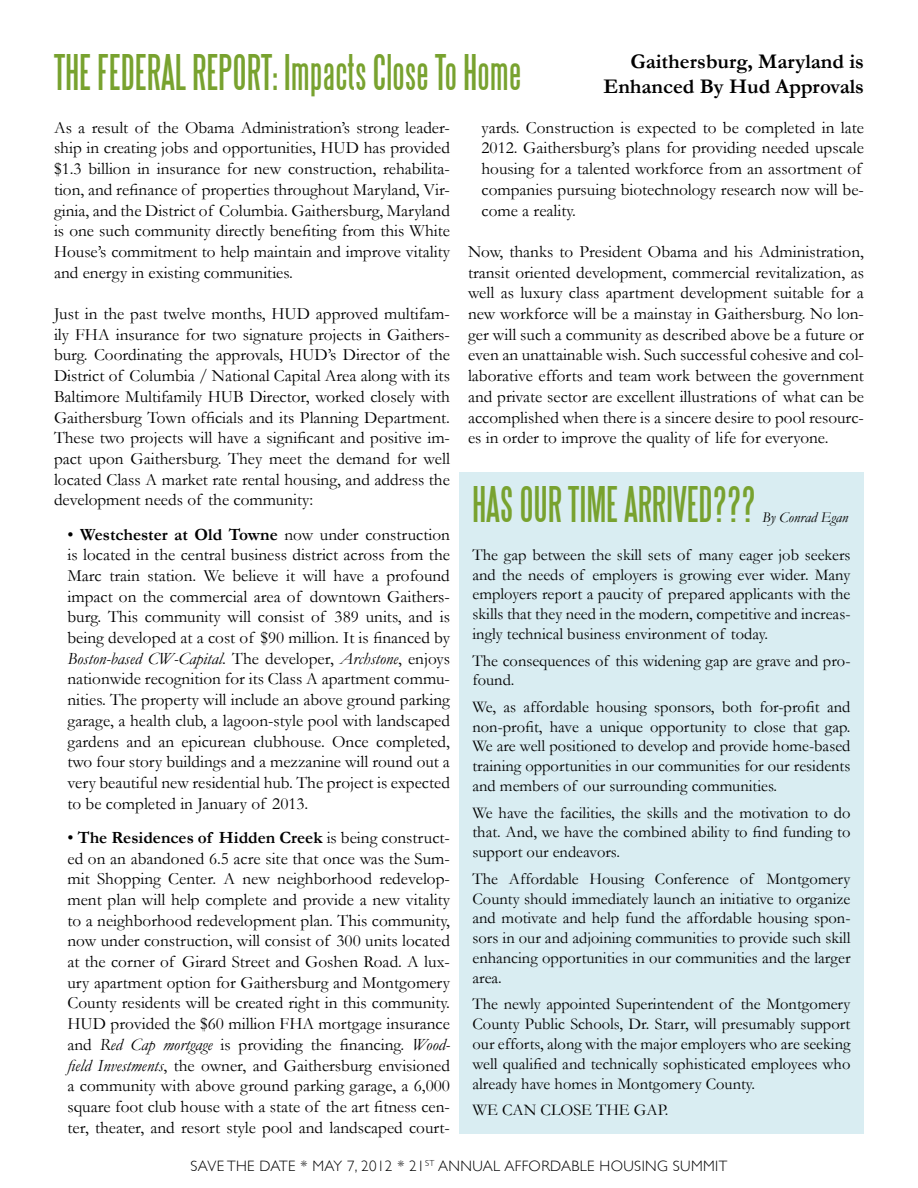
<style>
.page{position:relative;width:918px;height:1188px;background:#fff}
.page>*{position:absolute;margin:0;border:0;box-sizing:border-box;transform-origin:0 0}
.t1{font:45px "Steelfish";letter-spacing:.01em;color:#78a22f}
.t2{font:700 21px/25.2px "Garamond";color:#000;text-align:right}
.t3{font:17.25px/20.7px "Garamond";color:#000;text-align:justify}
.t4{font:16.5px/19.8px "Garamond";color:#000;text-align:justify}
.t5{font:300 15px "Gill Sans";letter-spacing:.025em;color:#000}
.t6{font:italic 15px "Garamond";color:#000}
.s1{font-weight:700}
.s2{font-style:italic}
</style>
<div class="page">
<div style="left:459px;top:472px;width:405px;height:662px;background:#d9edf2"></div>
<h1 class="t1" style="left:54px;top:49px;width:469px">THE FEDERAL REPORT: Impacts Close To Home</h1>
<p class="t2" style="left:603px;top:48px;width:262px">Gaithersburg, Maryland is<br>Enhanced By Hud Approvals</p>
<p class="t3" style="left:54px;top:117px;width:398px">As a result of the Obama Administration’s strong leader&shy;ship in creating jobs and opportunities, HUD has provided $1.3 billion in insurance for new construction, rehabilita&shy;tion, and refinance of properties throughout Maryland, Vir&shy;ginia, and the District of Columbia. Gaithersburg, Maryland is one such community directly benefiting from this White House’s commitment to help maintain and improve vitality and energy in existing communities.</p>
<p class="t3" style="left:54px;top:303px;width:398px">Just in the past twelve months, HUD approved multifam&shy;ily FHA insurance for two signature projects in Gaithers&shy;burg. Coordinating the approvals, HUD’s Director of the District of Columbia / National Capital Area along with its Baltimore Multifamily HUB Director, worked closely with Gaithersburg Town officials and its Planning Department.<br>These two projects will have a significant and positive im&shy;pact upon Gaithersburg. They meet the demand for well located Class A market rate rental housing, and address the development needs of the community:</p>
<p class="t3" style="left:67px;top:524px;width:384px">• <span class="s1">Westchester at Old Towne</span> now under construction is located in the central business district across from the Marc train station. We believe it will have a profound impact on the commercial area of downtown Gaithers&shy;burg. This community will consist of 389 units, and is being developed at a cost of $90 million. It is financed by <span class="s2">Boston-based CW-Capital</span>. The developer, <span class="s2">Archstone</span>, enjoys nationwide recognition for its Class A apartment commu&shy;nities. The property will include an above ground parking garage, a health club, a lagoon-style pool with landscaped gardens and an epicurean clubhouse. Once completed, two four story buildings and a mezzanine will round out a very beautiful new residential hub. The project is expected to be completed in January of 2013.</p>
<p class="t3" style="left:67px;top:827px;width:384px">• <span class="s1">The Residences of Hidden Creek</span> is being construct&shy;ed on an abandoned 6.5 acre site that once was the Sum&shy;mit Shopping Center. A new neighborhood redevelop&shy;ment plan will help complete and provide a new vitality to a neighborhood redevelopment plan. This community, now under construction, will consist of 300 units located at the corner of Girard Street and Goshen Road. A lux&shy;ury apartment option for Gaithersburg and Montgomery County residents will be created right in this community.<br>HUD provided the $60 million FHA mortgage insurance and <span class="s2">Red Cap mortgage</span> is providing the financing. <span class="s2">Wood&shy;field Investments</span>, the owner, and Gaithersburg envisioned a community with above ground parking garage, a 6,000 square foot club house with a state of the art fitness cen&shy;ter, theater, and resort style pool and landscaped court-</p>
<p class="t3" style="left:482px;top:117px;width:384px;text-align:left">yards. Construction is expected to be completed in late 2012. Gaithersburg’s plans for providing needed upscale housing for a talented workforce from an assortment of companies pursuing biotechnology research now will be&shy;come a reality.</p>
<p class="t3" style="left:468px;top:241px;width:398px">Now, thanks to President Obama and his Administration, transit oriented development, commercial revitalization, as well as luxury class apartment development suitable for a new workforce will be a mainstay in Gaithersburg. No lon&shy;ger will such a community as described above be a future or even an unattainable wish. Such successful cohesive and col&shy;laborative efforts and team work between the government and private sector are excellent illustrations of what can be accomplished when there is a sincere desire to pool resourc&shy;es in order to improve the quality of life for everyone.</p>
<h1 class="t1" style="left:472px;top:481px;width:285px">HAS OUR TIME ARRIVED???</h1>
<p class="t6" style="left:762px;top:508px;width:88px">By Conrad Egan</p>
<p class="t4" style="left:472px;top:545px;width:380px">The gap between the skill sets of many eager job seekers and the needs of employers is growing ever wider. Many employers report a paucity of prepared applicants with the skills that they need in the modern, competitive and increas&shy;ingly technical business environment of today.</p>
<p class="t4" style="left:472px;top:650px;width:380px">The consequences of this widening gap are grave and pro&shy;found.</p>
<p class="t4" style="left:472px;top:697px;width:379px">We, as affordable housing sponsors, both for-profit and non-profit, have a unique opportunity to close that gap.<br>We are well positioned to develop and provide home-based training opportunities in our communities for our residents and members of our surrounding communities.</p>
<p class="t4" style="left:472px;top:802px;width:380px">We have the facilities, the skills and the motivation to do that. And, we have the combined ability to find funding to support our endeavors.</p>
<p class="t4" style="left:472px;top:869px;width:380px">The Affordable Housing Conference of Montgomery County should immediately launch an initiative to organize and motivate and help fund the affordable housing spon&shy;sors in our and adjoining communities to provide such skill enhancing opportunities in our communities and the larger area.</p>
<p class="t4" style="left:472px;top:994px;width:380px">The newly appointed Superintendent of the Montgomery County Public Schools, Dr. Starr, will presumably support our efforts, along with the major employers who are seeking well qualified and technically sophisticated employees who already have homes in Montgomery County.</p>
<p class="t4" style="left:472px;top:1100px;width:198px">WE CAN CLOSE THE GAP.</p>
<p class="t5" style="left:191px;top:1158px;width:534px">SAVE THE DATE * MAY 7, 2012 * 21<sup>ST</sup> ANNUAL AFFORDABLE HOUSING SUMM IT</p>
</div>
